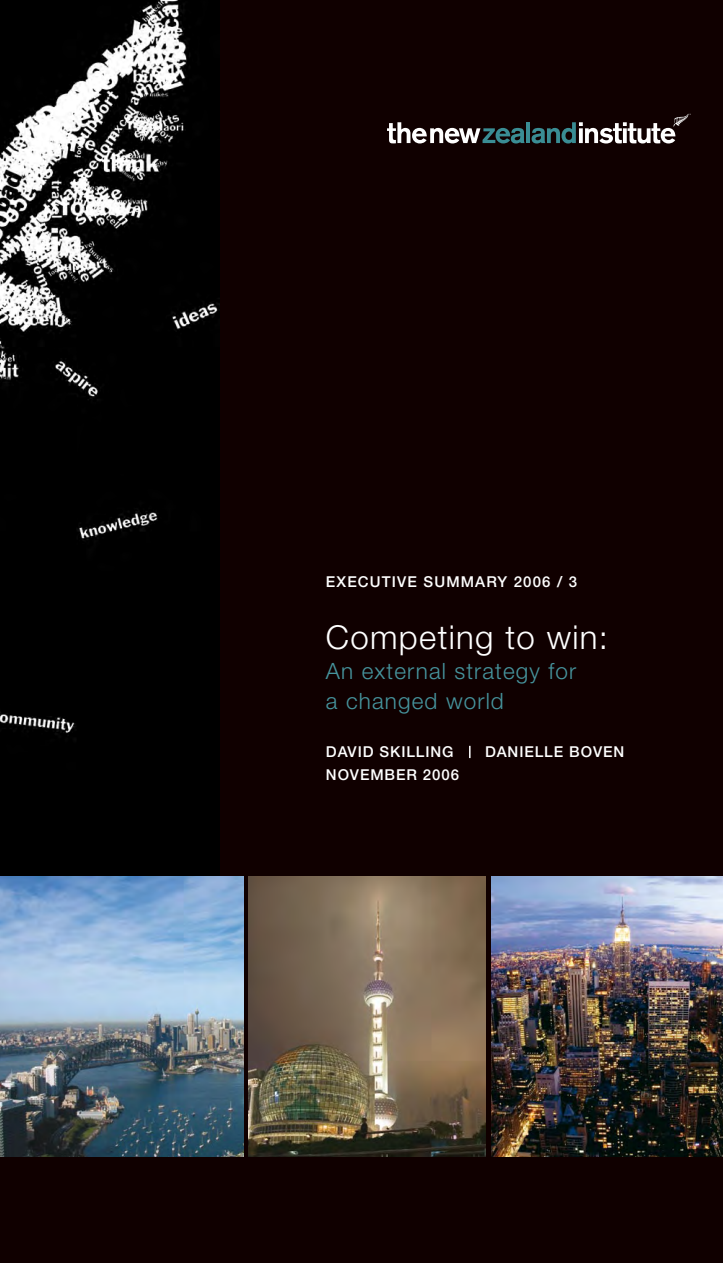
<style>
.page{position:relative;width:723px;height:1263px;background:#100000}
.page>*{position:absolute;margin:0;border:0;box-sizing:border-box;transform-origin:0 0}
.t1{font:300 33px "Helvetica Neue";letter-spacing:.04em;color:#fff}
.t2{font:300 22.5px/30px "Helvetica Neue";letter-spacing:.05em;color:#46949d}
.t3{font:500 15px "Helvetica Neue";letter-spacing:.06em;color:#fff}
</style>
<div class="page">
<img style="left:0;top:0;width:220px;height:876px">
<svg style="left:387px;top:122px;width:137px;height:21px"></svg>
<hr style="left:526px;top:122px;width:4px;height:21px;background:#3a8d94">
<svg style="left:531px;top:113px;width:160px;height:30px"></svg>
<img style="left:0;top:876px;width:243px;height:281px">
<img style="left:249px;top:876px;width:237px;height:281px">
<img style="left:491px;top:876px;width:232px;height:281px">
<svg style="left:469px;top:746px;width:1px;height:12px"></svg>
<p class="t3" style="left:326px;top:573px;width:253px">EXECUTIVE SUMMARY 2006 / 3</p>
<h1 class="t1" style="left:326px;top:617px;width:284px">Competing to win:</h1>
<h2 class="t2" style="left:326px;top:655px;width:252px">An external strategy for a changed world</h2>
<p class="t3" style="left:326px;top:743px;width:129px">DAVID SKILLING</p>
<p class="t3" style="left:485px;top:743px;width:141px">DANIELLE BOVEN</p>
<p class="t3" style="left:326px;top:765px;width:135px">NOVEMBER 2006</p>
</div>
